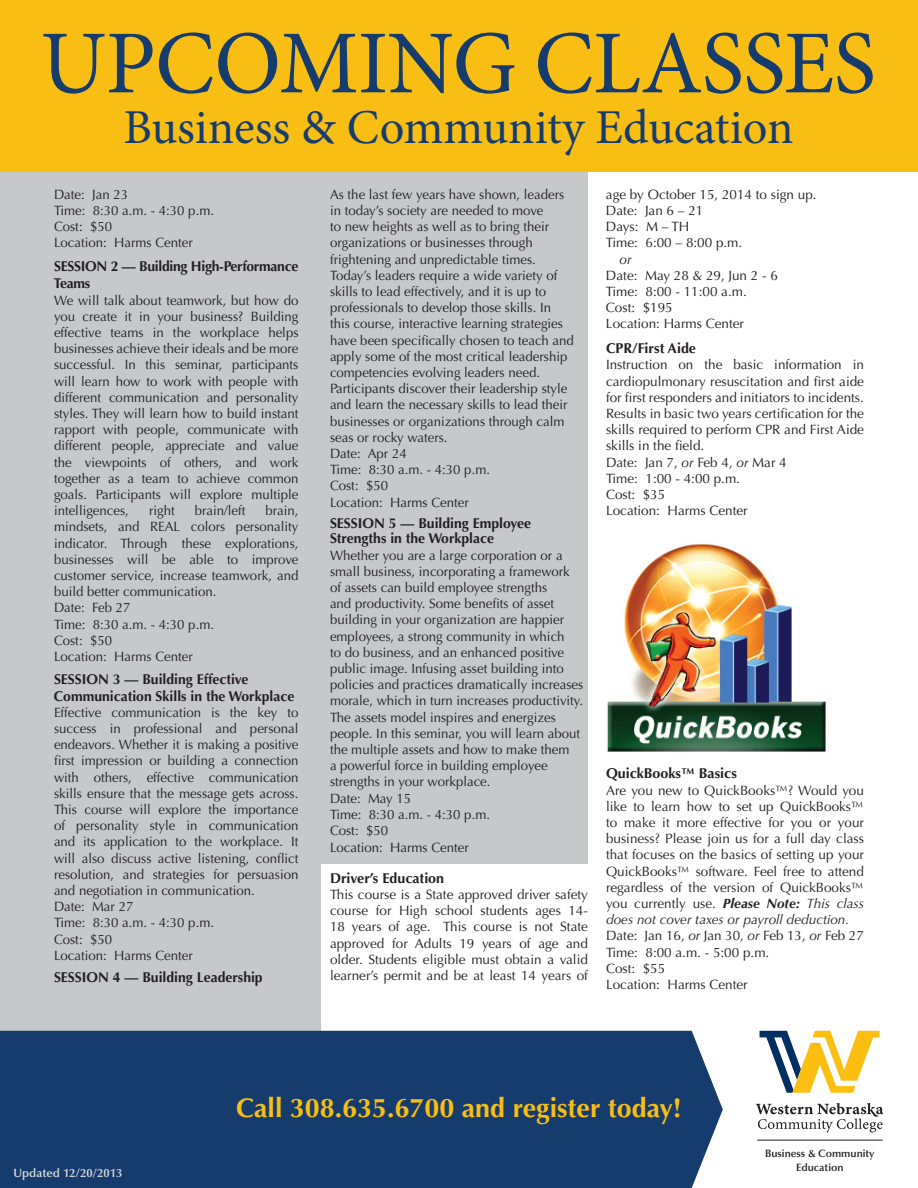
<style>
.page{position:relative;width:918px;height:1188px;background:#fff}
.page>*{position:absolute;margin:0;border:0;box-sizing:border-box;transform-origin:0 0}
.t1{font:90px "Minion Pro";letter-spacing:-.01em;color:#163c6e}
.t2{font:48.75px "Minion Pro";color:#163c6e}
.t3{font:700 27px "Optima LT Std";color:#f8be14}
.t4{font:700 14.25px/16.4px "Optima LT Std";color:#231f20}
.t5{font:700 14.25px/17.1px "Optima LT Std";letter-spacing:-.02em;color:#231f20}
.t6{font:13.5px/16.2px "Optima LT Std";color:#231f20}
.t7{font:italic 13.5px "Optima LT Std";color:#231f20}
.t8{font:600 12px "Optima LT Std";color:#dcdddf}
.t9{font:600 10.65px/14.1px "Optima LT Std";color:#231f20;text-align:center}
.s1{font-style:italic}
.s2{font-weight:700;font-style:italic}
</style>
<div class="page">
<div style="left:321px;top:171px;width:267px;height:693px;background:#c7c8ca"></div>
<div style="left:1px;top:171px;width:320px;height:860px;background:#c7c8ca"></div>
<div style="left:1px;top:0;width:917px;height:171px;background:#f8be14"></div>
<div style="left:0;top:1031px;width:723px;height:157px;background:#163c6e"></div>
<svg style="left:756px;top:1103px;width:127px;height:30px"></svg>
<hr style="left:757px;top:1140px;width:126px;height:1px;background:#231f20">
<svg style="left:760px;top:1031px;width:120px;height:62px"></svg>
<img style="left:607px;top:544px;width:219px;height:208px">
<h1 class="t1" style="left:40px;top:3px;width:837px">Upcoming Classes</h1>
<h2 class="t2" style="left:123px;top:95px;width:672px">Business &amp; Community Education</h2>
<p class="t6" style="left:54px;top:186px;width:162px">Date: Jan 23<br>Time: 8:30 a.m. - 4:30 p.m.<br>Cost: $50<br>Location: Harms Center</p>
<p class="t5" style="left:54px;top:258px;width:246px">Session 2 — Building High-Performance<br>Teams</p>
<p class="t6" style="left:54px;top:292px;width:246px;text-align:justify">We will talk about teamwork, but how do you create it in your business? Building effective teams in the workplace helps businesses achieve their ideals and be more successful. In this seminar, participants will learn how to work with people with different communication and personality styles. They will learn how to build instant rapport with people, communicate with different people, appreciate and value the viewpoints of others, and work together as a team to achieve common goals. Participants will explore multiple intelligences,</p>
<p class="t6" style="left:149px;top:503px;width:27px">right</p>
<p class="t6" style="left:195px;top:503px;width:52px">brain/left</p>
<p class="t6" style="left:54px;top:503px;width:246px;text-indent:212px">brain, mindsets, and REAL colors personality indicator. Through these explorations, businesses will be able to improve customer service, increase teamwork, and build better communication.<br>Date: Feb 27<br>Time: 8:30 a.m. - 4:30 p.m.<br>Cost: $50<br>Location: Harms Center</p>
<p class="t4" style="left:54px;top:671px;width:242px">Sess ion 3 — Building Effective<br>Communication Skills in the Workplace</p>
<p class="t6" style="left:54px;top:704px;width:246px">Effective communication is the key to success in professional and personal endeavors. Whether it is making a positive first impression or building a connection with others, effective communication skills ensure that the message gets across.<br>This course will explore the importance of personality style in communication and its application to the workplace. It will also discuss active listening, conflict resolution, and strategies for persuasion and negotiation in communication.<br>Date: Mar 27<br>Time: 8:30 a.m. - 4:30 p.m.<br>Cost: $50<br>Location: Harms Center</p>
<p class="t4" style="left:54px;top:969px;width:210px">Session 4 — Building Leadership</p>
<p class="t6" style="left:330px;top:186px;width:245px">As the last few years have shown, leaders in today’s society are needed to move<br>to new heights as well as to bring their organizations or businesses through frightening and unpredictable times.<br>Today’s leaders require a wide variety of skills to lead effectively, and it is up to professionals to develop those skills. In this course, interactive learning strategies have been specifically chosen to teach and apply some of the most critical leadership competencies evolving leaders need.<br>Participants discover their leadership style and learn the necessary skills to lead their businesses or organizations through calm seas or rocky waters.<br>Date: Apr 24<br>Time: 8:30 a.m. - 4:30 p.m.<br>Cost: $50<br>Location: Harms Center</p>
<p class="t4" style="left:330px;top:516px;width:203px;line-height:15px">Session 5 — Building Employee<br>Strengths in the Workplace</p>
<p class="t6" style="left:330px;top:547px;width:255px">Whether you are a large corporation or a small business, incorporating a framework of assets can build employee strengths<br>and productivity. Some benefits of asset building in your organization are happier employees, a strong community in which<br>to do business, and an enhanced positive public image. Infusing asset building into policies and practices dramatically increases morale, which in turn increases productivity.<br>The assets model inspires and energizes people. In this seminar, you will learn about the multiple assets and how to make them<br>a powerful force in building employee strengths in your workplace.<br>Date: May 15<br>Time: 8:30 a.m. - 4:30 p.m.<br>Cost: $50<br>Location: Harms Center</p>
<p class="t4" style="left:330px;top:870px;width:116px">Driver’s Education</p>
<p class="t6" style="left:330px;top:886px;width:260px;text-align:justify">This course is a State approved driver safety course for High school students ages 14- 18 years of age. This course is not State approved for Adults 19 years of age and older. Students eligible must obtain a valid learner’s permit and be at least 14 years of</p>
<p class="t6" style="left:606px;top:186px;width:212px">age by October 15, 2014 to sign up.<br>Date: Jan 6 – 21<br>Days: M – TH<br>Time: 6:00 – 8:00 p.m.</p>
<p class="t7" style="left:619px;top:251px;width:14px">or</p>
<p class="t6" style="left:606px;top:267px;width:173px">Date: May 28 &amp; 29, Jun 2 - 6<br>Time: 8:00 - 11:00 a.m.<br>Cost: $195<br>Location: Harms Center</p>
<p class="t4" style="left:606px;top:340px;width:92px">CPR/First Aide</p>
<p class="t6" style="left:606px;top:357px;width:260px">Instruction on the basic information in cardiopulmonary resuscitation and first aide for first responders and initiators to incidents.<br>Results in basic two years certification for the skills required to perform CPR and First Aide skills in the field.<br>Date: Jan 7, <span class="s1">or</span> Feb 4, <span class="s1">or</span> Mar 4<br>Time: 1:00 - 4:00 p.m.<br>Cost: $35<br>Location: Harms Center</p>
<p class="t4" style="left:606px;top:766px;width:132px">QuickBooks™ Basics</p>
<p class="t6" style="left:606px;top:782px;width:260px">Are you new to QuickBooks™? Would you like to learn how to set up QuickBooks™ to make it more effective for you or your business? Please join us for a full day class that focuses on the basics of setting up your QuickBooks™ software. Feel free to attend regardless of the version of QuickBooks™ you currently use. <span class="s2">Please Note:</span> <span class="s1">This class does not cover taxes or payroll deduction.<br></span>Date: Jan 16, <span class="s1">or</span> Jan 30, <span class="s1">or</span> Feb 13, <span class="s1">or</span> Feb 27<br>Time: 8:00 a.m. - 5:00 p.m.<br>Cost: $55<br>Location: Harms Center</p>
<p class="t8" style="left:14px;top:1166px;width:110px">Updated 12/20/2013</p>
<h3 class="t3" style="left:236px;top:1092px;width:447px">Call 308.635.6700 and register today!</h3>
<p class="t9" style="left:765px;top:1146px;width:111px">Business &amp; Community<br>Education</p>
</div>
